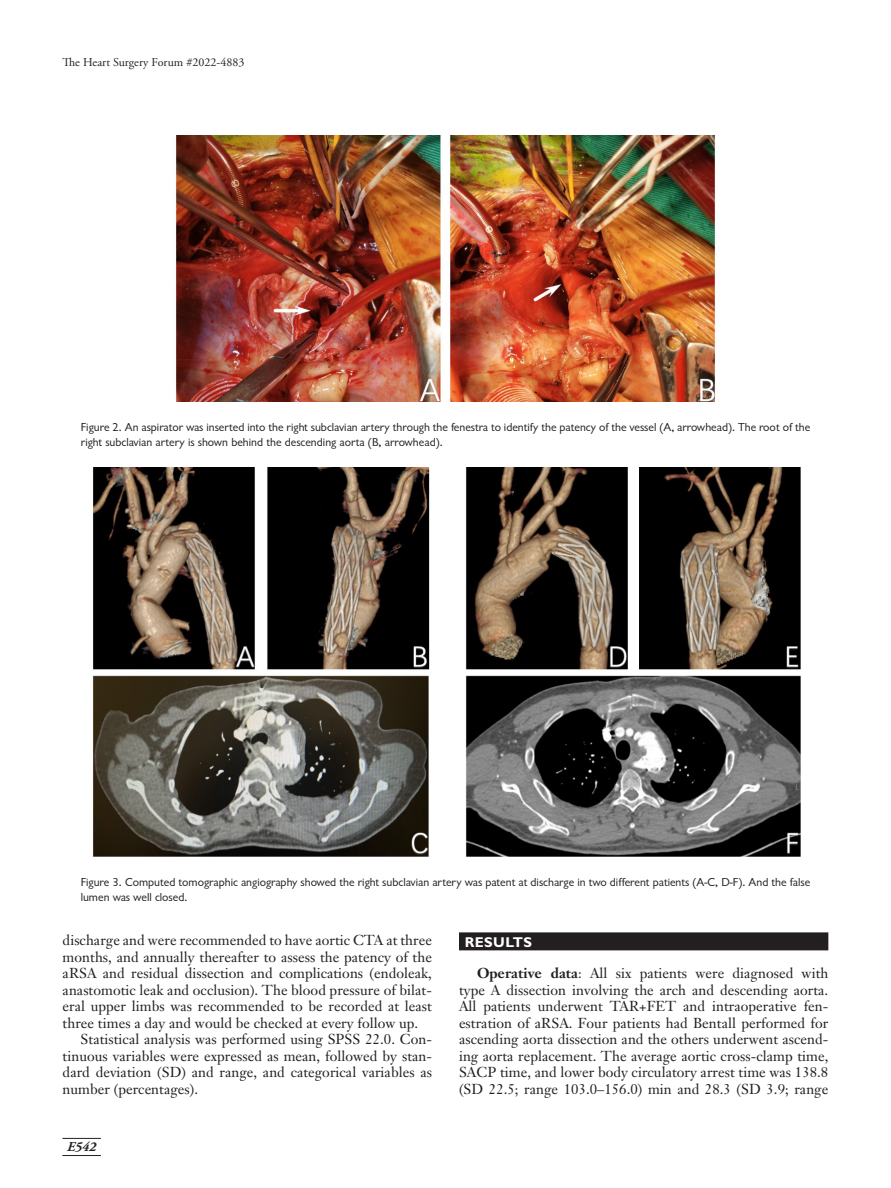
<style>
.page{position:relative;width:891px;height:1188px;background:#fff}
.page>*{position:absolute;margin:0;border:0;box-sizing:border-box;transform-origin:0 0}
.Body_Text{font:14.25px/16.5px "Janson Text";letter-spacing:.005em;color:#231f20;text-align:justify}
.t1{font:700 14.25px "Gill Sans";letter-spacing:.03em;color:#fff}
.t2{font:italic 700 13.5px "Adobe Garamond Pro";color:#231f20}
.Figure_Legend{font:12px/15px "Classical Sans Regular DTC";color:#231f20}
.t3{font:12px "Adobe Garamond Pro";letter-spacing:.005em;color:#231f20}
.s1{font-weight:700}
</style>
<div class="page">
<hr style="left:62px;top:1138px;width:39px;height:1px;background:#231f20">
<hr style="left:62px;top:1155px;width:39px;height:1px;background:#231f20">
<div style="left:459px;top:932px;width:369px;height:18px;background:#231f20"></div>
<img style="left:175px;top:136px;width:540px;height:265px">
<img style="left:92px;top:468px;width:709px;height:388px">
<p class="t3" style="left:62px;top:55px;width:184px">The Heart Surgery Forum #2022-4883</p>
<p class="Figure_Legend" style="left:81px;top:420px;width:731px">Figure 2. An aspirator was inserted into the right subclavian artery through the fenestra to identify the patency of the vessel (A, arrowhead). The root of the right subclavian artery is shown behind the descending aorta (B, arrowhead).</p>
<p class="Figure_Legend" style="left:81px;top:875px;width:731px">Figure 3. Computed tomographic angiography showed the right subclavian artery was patent at discharge in two different patients (A-C, D-F). And the false lumen was well closed.</p>
<p class="Body_Text" style="left:63px;top:932px;width:371px">discharge and were recommended to have aortic CTA at three months, and annually thereafter to assess the patency of the aRSA and residual dissection and complications (endoleak, anastomotic leak and occlusion). The blood pressure of bilat&shy;eral upper limbs was recommended to be recorded at least three times a day and would be checked at every follow up.</p>
<p class="Body_Text" style="left:63px;top:1031px;width:371px;text-indent:18px">Statistical analysis was performed using SPSS 22.0. Con&shy;tinuous variables were expressed as mean, followed by stan&shy;dard deviation (SD) and range, and categorical variables as number (percentages).</p>
<p class="t2" style="left:67px;top:1139px;width:31px">E542</p>
<h1 class="t1" style="left:465px;top:933px;width:69px">RESULTS</h1>
<p class="Body_Text" style="left:459px;top:965px;width:371px;text-indent:18px"><span class="s1">Operative data</span>: All six patients were diagnosed with type A dissection involving the arch and descending aorta.<br>All patients underwent TAR+FET and intraoperative fen&shy;estration of aRSA. Four patients had Bentall performed for ascending aorta dissection and the others underwent ascend&shy;ing aorta replacement. The average aortic cross-clamp time, SACP time, and lower body circulatory arrest time was 138.8 (SD 22.5; range 103.0–156.0) min and 28.3 (SD 3.9; range</p>
</div>
